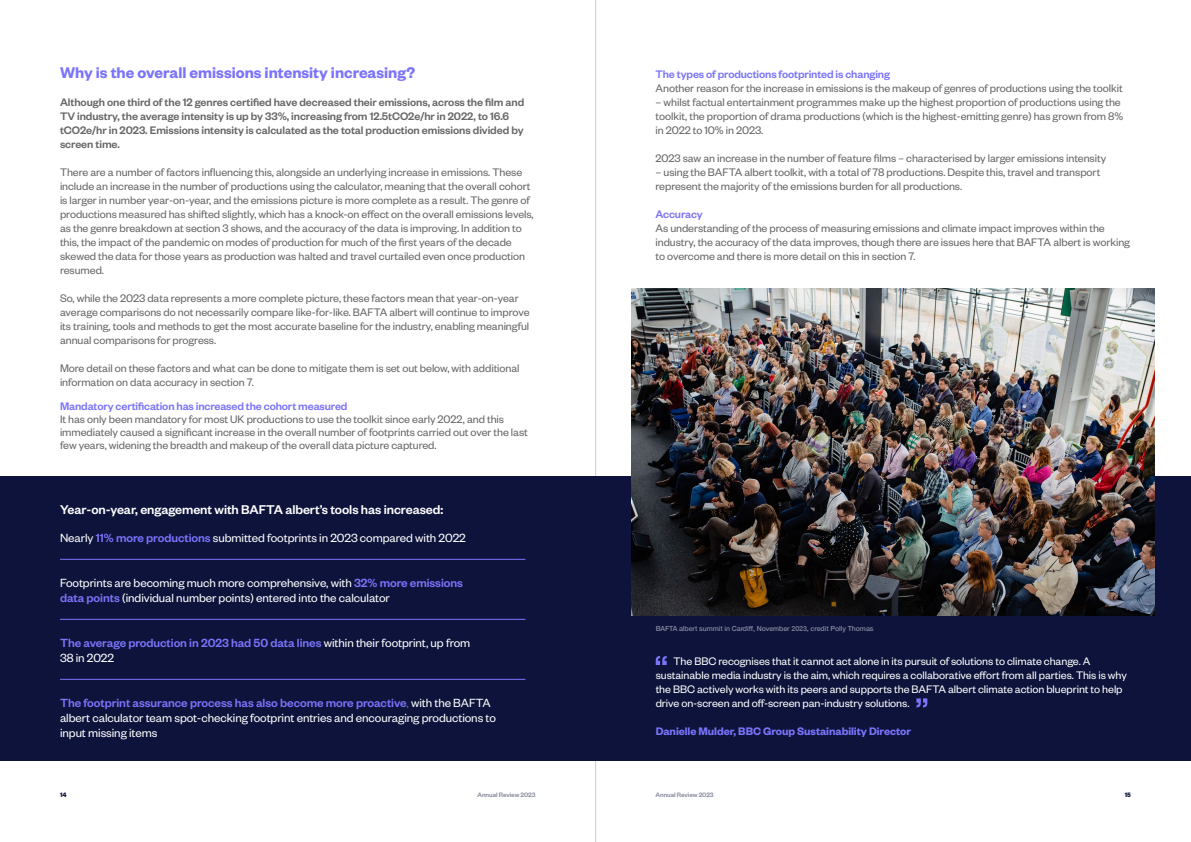
<style>
.page{position:relative;width:1191px;height:842px;background:#fff}
.page>*{position:absolute;margin:0;border:0;box-sizing:border-box;transform-origin:0 0}
.t1{font:600 17px "Founders Grotesk";color:#7b73fa}
.t2{font:500 14px "Founders Grotesk";letter-spacing:-.005em;color:#fff}
.t3{font:13px/15px "Founders Grotesk";letter-spacing:-.005em;color:#fff}
.t4{font:500 13px/15px "Founders Grotesk";letter-spacing:-.005em;color:#7b73fa}
.t5{font:12px/14px "Founders Grotesk";letter-spacing:-.005em;color:#666}
.t6{font:12px/14px "Founders Grotesk";letter-spacing:-.005em;color:#fff}
.t7{font:500 12px/14px "Founders Grotesk";letter-spacing:-.005em;color:#666}
.t8{font:500 12px "Founders Grotesk";letter-spacing:-.01em;color:#7b73fa}
.t9{font:600 12px "Founders Grotesk";letter-spacing:-.005em;color:#7b73fa}
.t10{font:500 7px "Helvetica Neue";letter-spacing:-.01em;color:#86899d}
.t11{font:500 7px "Founders Grotesk";letter-spacing:-.01em;color:#86899d}
.t12{font:700 7px "Founders Grotesk";color:#0d133b}
.s1{font-weight:500;color:#7b73fa}
.s2{font-weight:400;color:#fff}
.s3{color:#666}
</style>
<div class="page">
<hr style="left:595px;top:0;width:1px;height:842px;background:#ccc">
<div style="left:0;top:476px;width:1191px;height:285px;background:#0d133b"></div>
<img style="left:631px;top:288px;width:523px;height:327px">
<svg style="left:655px;top:656px;width:11px;height:9px"></svg>
<svg style="left:916px;top:698px;width:11px;height:9px"></svg>
<hr style="left:60px;top:559px;width:465px;height:1px;background:#7b73fa">
<hr style="left:60px;top:619px;width:465px;height:1px;background:#7b73fa">
<hr style="left:60px;top:679px;width:465px;height:1px;background:#7b73fa">
<h1 class="t1" style="left:60px;top:62px;width:357px">Why is the overall emissions intensity increasing?</h1>
<p class="t8" style="left:655px;top:67px;width:236px">The types of productions footprinted is changing</p>
<p class="t5" style="left:655px;top:81px;width:468px">Another reason for the increase in emissions is the makeup of genres of productions using the toolkit</p>
<p class="t5" style="left:655px;top:95px;width:469px">– whilst factual entertainment programmes make up the highest proportion of productions using the toolkit, the proportion of drama productions (which is the highest-emitting genre) has grown from 8% in 2022 to 10% in 2023.</p>
<p class="t5" style="left:655px;top:151px;width:452px">2023 saw an increase in the number of feature films – characterised by larger emissions intensity</p>
<p class="t5" style="left:655px;top:165px;width:446px">– using the BAFTA albert toolkit, with a total of 78 productions. Despite this, travel and transport represent the majority of the emissions burden for all productions.</p>
<p class="t8" style="left:655px;top:207px;width:49px">Accuracy</p>
<p class="t5" style="left:655px;top:221px;width:476px">As understanding of the process of measuring emissions and climate impact improves within the industry, the accuracy of the data improves, though there are issues here that BAFTA albert is working to overcome and there is more detail on this in section 7.</p>
<p class="t7" style="left:60px;top:95px;width:466px">Although one third of the 12 genres certified have decreased their emissions, across the film and TV industry, the average intensity is up by 33%, increasing from 12.5tCO2e/hr in 2022, to 16.6 tCO2e/hr in 2023. Emissions intensity is calculated as the total production emissions divided by screen time.</p>
<p class="t5" style="left:60px;top:165px;width:475px">There are a number of factors influencing this, alongside an underlying increase in emissions. These include an increase in the number of productions using the calculator, meaning that the overall cohort is larger in number year-on-year, and the emissions picture is more complete as a result. The genre of productions measured has shifted slightly, which has a knock-on effect on the overall emissions levels, as the genre breakdown at section 3 shows, and the accuracy of the data is improving. In addition to this, the impact of the pandemic on modes of production for much of the first years of the decade skewed the data for those years as production was halted and travel curtailed even once production resumed.</p>
<p class="t5" style="left:60px;top:291px;width:471px">So, while the 2023 data represents a more complete picture, these factors mean that year-on-year average comparisons do not necessarily compare like-for-like. BAFTA albert will continue to improve its training, tools and methods to get the most accurate baseline for the industry, enabling meaningful annual comparisons for progress.</p>
<p class="t5" style="left:60px;top:361px;width:461px">More detail on these factors and what can be done to mitigate them is set out below, with additional information on data accuracy in section 7.</p>
<p class="t8" style="left:60px;top:399px;width:289px">Mandatory certification has increased the cohort measured</p>
<p class="t5" style="left:60px;top:412px;width:469px;line-height:13px">It has only been mandatory for most UK productions to use the toolkit since early 2022, and this immediately caused a significant increase in the overall number of footprints carried out over the last few years, widening the breadth and makeup of the overall data picture captured.</p>
<p class="t2" style="left:60px;top:501px;width:385px">Year-on-year, engagement with BAFTA albert’s tools has increased:</p>
<p class="t3" style="left:60px;top:530px;width:407px">Nearly <span class="s1">11% more productions</span> submitted footprints in 2023 compared with 2022</p>
<p class="t3" style="left:60px;top:575px;width:404px">Footprints are becoming much more comprehensive, with <span class="s1">32% more emissions data points</span> (individual number points) entered into the calculator</p>
<p class="t4" style="left:60px;top:635px;width:412px">The average production in 2023 had 50 data lines <span class="s2">within their footprint, up from<br>38 in 2022</span></p>
<p class="t3" style="left:60px;top:695px;width:437px"><span class="s1">The footprint assurance process has also become more proactive</span><span class="s3">,</span> with the BAFTA albert calculator team spot-checking footprint entries and encouraging productions to input missing items</p>
<p class="t10" style="left:655px;top:623px;width:219px">BAFTA albert summit in Cardiff, November 2023, credit Polly Thomas</p>
<p class="t6" style="left:655px;top:654px;width:473px;text-indent:18px">The BBC recognises that it cannot act alone in its pursuit of solutions to climate change. A sustainable media industry is the aim, which requires a collaborative effort from all parties. This is why the BBC actively works with its peers and supports the BAFTA albert climate action blueprint to help drive on-screen and off-screen pan-industry solutions.</p>
<p class="t9" style="left:655px;top:724px;width:257px">Danielle Mulder, BBC Group Sustainability Director</p>
<p class="t12" style="left:60px;top:790px;width:8px">14</p>
<p class="t11" style="left:477px;top:790px;width:60px">Annual Review 2023</p>
<p class="t11" style="left:655px;top:790px;width:60px">Annual Review 2023</p>
<p class="t12" style="left:1124px;top:790px;width:8px">15</p>
</div>
